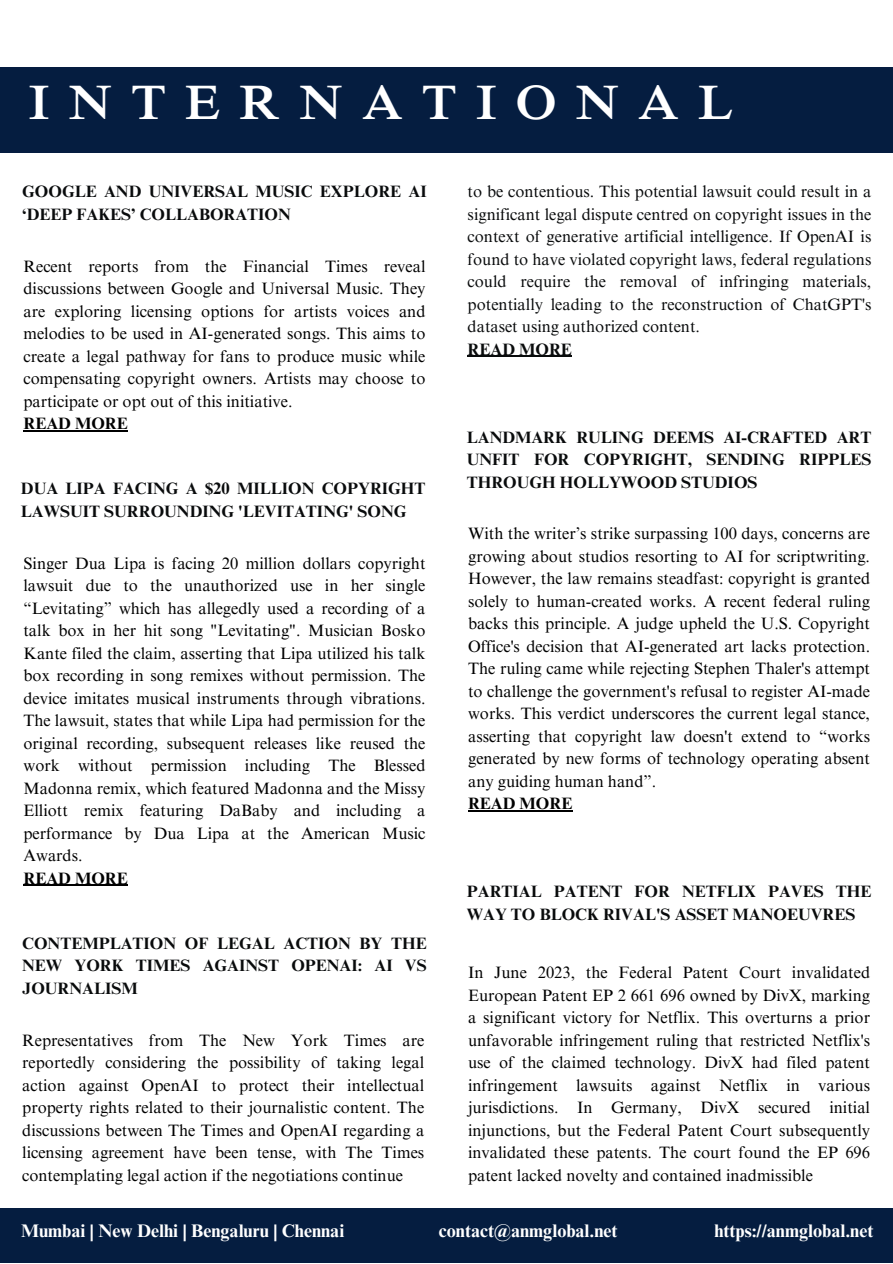
<style>
.page{position:relative;width:893px;height:1264px;background:#fff}
.page>*{position:absolute;margin:0;border:0;box-sizing:border-box;transform-origin:0 0}
.t1{font:600 49.5px "Times NRMT Pro";letter-spacing:.385em;color:#fff}
.t2{font:700 18.15px "Times NRMT Pro";color:#fff}
.t3{font:16.5px/22.5px "Times NRMT Pro";color:#000;text-align:justify}
.t4{font:700 16.5px/22.5px "Times NRMT Pro";color:#090b0c}
.t5{font:16.5px/22.5px "Times NRMT Pro";color:#090b0c;text-align:justify}
.t6{font:700 16.5px "Times NRMT Pro";color:#000}
</style>
<div class="page">
<div style="left:0;top:67px;width:892px;height:86px;background:#051d40"></div>
<div style="left:0;top:1208px;width:892px;height:54px;background:#051d40"></div>
<hr style="left:467px;top:356px;width:105px;height:1px;background:#090b0c">
<hr style="left:23px;top:430px;width:105px;height:1px;background:#000">
<hr style="left:23px;top:884px;width:105px;height:1px;background:#000">
<hr style="left:468px;top:810px;width:104px;height:1px;background:#000">
<p class="t1" style="left:29px;top:84px;width:705px">INTERNATIONAL</p>
<p class="t4" style="left:22px;top:182px;width:406px">GOOGLE AND UNIVERSAL MUSIC EXPLORE AI ‘DEEP FAKES’ COLLABORATION</p>
<p class="t3" style="left:23px;top:257px;width:403px">Recent reports from the Financial Times reveal discussions between Google and Universal Music. They are exploring licensing options for artists voices and melodies to be used in AI-generated songs. This aims to create a legal pathway for fans to produce music while compensating copyright owners. Artists may choose to participate or opt out of this initiative.</p>
<p class="t6" style="left:23px;top:417px;width:106px">READ MORE</p>
<p class="t4" style="left:21px;top:479px;width:406px">DUA LIPA FACING A $20 MILLION COPYRIGHT<br>LAWSUIT SURROUNDING 'LEVITATING' SONG</p>
<p class="t3" style="left:23px;top:554px;width:403px">Singer Dua Lipa is facing 20 million dollars copyright lawsuit due to the unauthorized use in her single “Levitating” which has allegedly used a recording of a talk box in her hit song "Levitating". Musician Bosko Kante filed the claim, asserting that Lipa utilized his talk box recording in song remixes without permission. The device imitates musical instruments through vibrations.<br>The lawsuit, states that while Lipa had permission for the original recording, subsequent releases like reused the work without permission including The Blessed Madonna remix, which featured Madonna and the Missy Elliott remix featuring DaBaby and including a performance by Dua Lipa at the American Music Awards.</p>
<p class="t6" style="left:23px;top:871px;width:106px">READ MORE</p>
<p class="t4" style="left:22px;top:934px;width:406px;text-align:justify">CONTEMPLATION OF LEGAL ACTION BY THE NEW YORK TIMES AGAINST OPENAI: AI VS JOURNALISM</p>
<p class="t3" style="left:22px;top:1030px;width:403px">Representatives from The New York Times are reportedly considering the possibility of taking legal action against OpenAI to protect their intellectual property rights related to their journalistic content. The discussions between The Times and OpenAI regarding a licensing agreement have been tense, with The Times contemplating legal action if the negotiations continue</p>
<p class="t5" style="left:467px;top:182px;width:405px">to be contentious. This potential lawsuit could result in a significant legal dispute centred on copyright issues in the context of generative artificial intelligence. If OpenAI is found to have violated copyright laws, federal regulations could require the removal of infringing materials, potentially leading to the reconstruction of ChatGPT's dataset using authorized content.</p>
<p class="t4" style="left:467px;top:340px;width:106px">READ MORE</p>
<p class="t4" style="left:467px;top:428px;width:406px;text-align:justify">LANDMARK RULING DEEMS AI-CRAFTED ART UNFIT FOR COPYRIGHT, SENDING RIPPLES THROUGH HOLLYWOOD STUDIOS</p>
<p class="t3" style="left:468px;top:524px;width:403px">With the writer’s strike surpassing 100 days, concerns are growing about studios resorting to AI for scriptwriting.<br>However, the law remains steadfast: copyright is granted solely to human-created works. A recent federal ruling backs this principle. A judge upheld the U.S. Copyright Office's decision that AI-generated art lacks protection.<br>The ruling came while rejecting Stephen Thaler's attempt to challenge the government's refusal to register AI-made works. This verdict underscores the current legal stance, asserting that copyright law doesn't extend to “works generated by new forms of technology operating absent any guiding human hand”.</p>
<p class="t6" style="left:468px;top:797px;width:106px">READ MORE</p>
<p class="t4" style="left:467px;top:882px;width:406px">PARTIAL PATENT FOR NETFLIX PAVES THE<br>WAY TO BLOCK RIVAL'S ASSET MANOEUVRES</p>
<p class="t3" style="left:468px;top:963px;width:403px">In June 2023, the Federal Patent Court invalidated European Patent EP 2 661 696 owned by DivX, marking a significant victory for Netflix. This overturns a prior unfavorable infringement ruling that restricted Netflix's use of the claimed technology. DivX had filed patent infringement lawsuits against Netflix in various jurisdictions. In Germany, DivX secured initial injunctions, but the Federal Patent Court subsequently invalidated these patents. The court found the EP 696 patent lacked novelty and contained inadmissible</p>
<p class="t2" style="left:21px;top:1223px;width:324px">Mumbai | New Delhi | Bengaluru | Chennai</p>
<p class="t2" style="left:439px;top:1223px;width:180px">contact@anmglobal.net</p>
<p class="t2" style="left:714px;top:1223px;width:160px">https://anmglobal.net</p>
</div>
